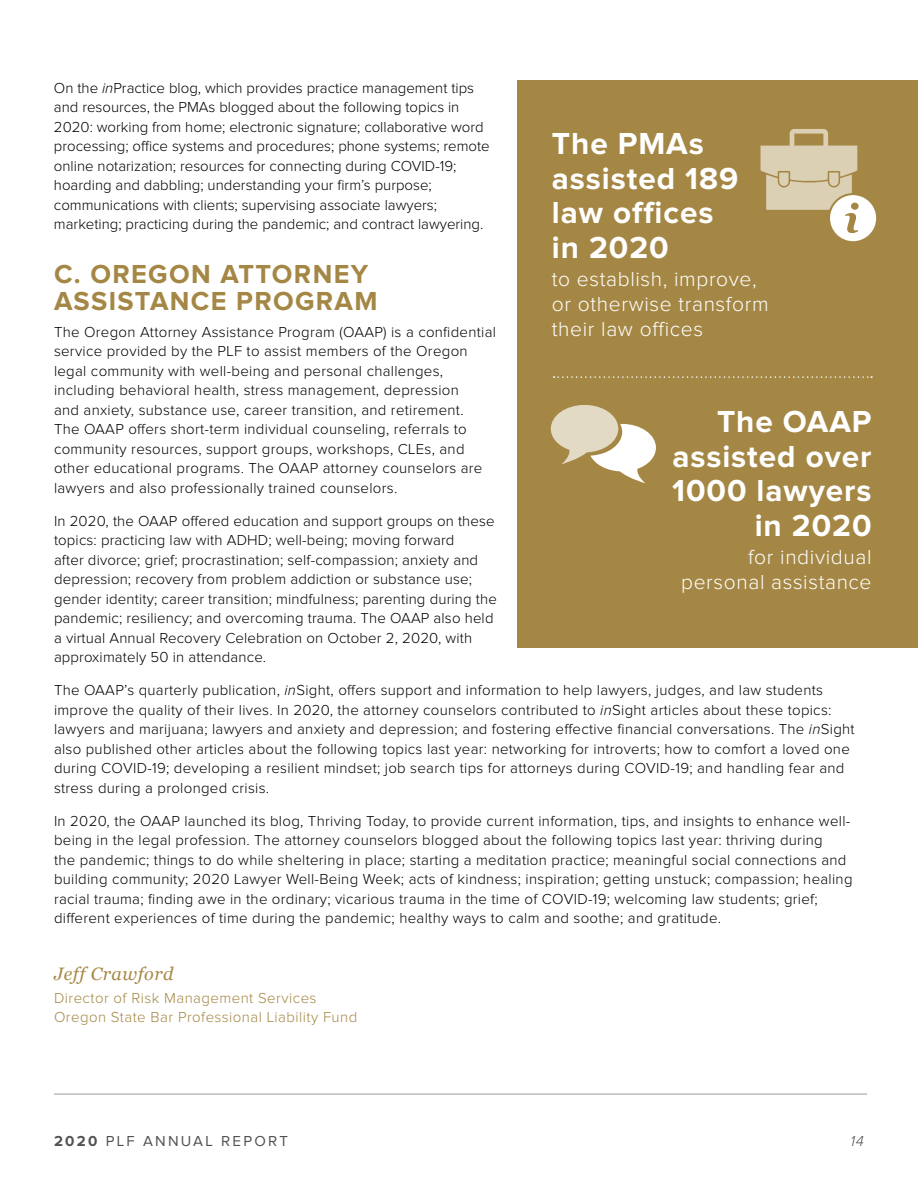
<style>
.page{position:relative;width:918px;height:1188px;background:#fff}
.page>*{position:absolute;margin:0;border:0;box-sizing:border-box;transform-origin:0 0}
.t1{font:700 31.5px/34.5px "Proxima Nova";letter-spacing:.03em;color:#fff}
.t2{font:700 27px/27px "Proxima Nova";letter-spacing:.05em;color:#a58745}
.t3{font:300 21px/25.2px "Proxima Nova";letter-spacing:.03em;color:#fff}
.t4{font:italic 18px "Georgia";letter-spacing:.03em;color:#a88846}
.t5{font:300 15px/19.5px "Proxima Nova";letter-spacing:.02em;color:#000}
.t6{font:300 15px/19.5px "Proxima Nova";color:#000}
.t7{font:300 15px/19.5px "Proxima Nova";letter-spacing:.03em;color:#a58745}
.t8{font:15px "Proxima Nova";letter-spacing:.15em;color:#505153}
.t9{font:italic 300 15px "Proxima Nova";color:#505153}
.s1{font-style:italic}
.s2{font-weight:700}
</style>
<div class="page">
<hr style="left:54px;top:1093px;width:813px;height:2px;background:#babcbf">
<div style="left:518px;top:81px;width:400px;height:567px;background:#a58745"></div>
<svg style="left:551px;top:405px;width:105px;height:78px"></svg>
<svg style="left:760px;top:129px;width:116px;height:112px"></svg>
<svg style="left:554px;top:376px;width:318px;height:2px"></svg>
<p class="t6" style="left:54px;top:78px;width:437px">On the <span class="s1">in</span>Practice blog, which provides practice management tips and resources, the PMAs blogged about the following topics in 2020: working from home; electronic signature; collaborative word processing; office systems and procedures; phone systems; remote online notarization; resources for connecting during COVID-19; hoarding and dabbling; understanding your firm’s purpose; communications with clients; supervising associate lawyers; marketing; practicing during the pandemic; and contract lawyering.</p>
<h2 class="t2" style="left:54px;top:262px;width:325px">C. OREGON ATTORNEY<br>ASSISTANCE PROGRAM</h2>
<p class="t5" style="left:54px;top:322px;width:444px">The Oregon Attorney Assistance Program (OAAP) is a confidential service provided by the PLF to assist members of the Oregon legal community with well-being and personal challenges, including behavioral health, stress management, depression<br>and anxiety, substance use, career transition, and retirement.<br>The OAAP offers short-term individual counseling, referrals to community resources, support groups, workshops, CLEs, and other educational programs. The OAAP attorney counselors are lawyers and also professionally trained counselors.</p>
<p class="t5" style="left:54px;top:511px;width:444px">In 2020, the OAAP offered education and support groups on these topics: practicing law with ADHD; well-being; moving forward<br>after divorce; grief; procrastination; self-compassion; anxiety and depression; recovery from problem addiction or substance use; gender identity; career transition; mindfulness; parenting during the pandemic; resiliency; and overcoming trauma. The OAAP also held a virtual Annual Recovery Celebration on October 2, 2020, with approximately 50 in attendance.</p>
<p class="t5" style="left:54px;top:681px;width:802px">The OAAP’s quarterly publication, <span class="s1">in</span>Sight, offers support and information to help lawyers, judges, and law students improve the quality of their lives. In 2020, the attorney counselors contributed to <span class="s1">in</span>Sight articles about these topics: lawyers and marijuana; lawyers and anxiety and depression; and fostering effective financial conversations. The <span class="s1">in</span>Sight also published other articles about the following topics last year: networking for introverts; how to comfort a loved one during COVID-19; developing a resilient mindset; job search tips for attorneys during COVID-19; and handling fear and stress during a prolonged crisis.</p>
<p class="t5" style="left:54px;top:811px;width:800px">In 2020, the OAAP launched its blog, Thriving Today, to provide current information, tips, and insights to enhance well&shy;being in the legal profession. The attorney counselors blogged about the following topics last year: thriving during<br>the pandemic; things to do while sheltering in place; starting a meditation practice; meaningful social connections and building community; 2020 Lawyer Well-Being Week; acts of kindness; inspiration; getting unstuck; compassion; healing racial trauma; finding awe in the ordinary; vicarious trauma in the time of COVID-19; welcoming law students; grief; different experiences of time during the pandemic; healthy ways to calm and soothe; and gratitude.</p>
<h1 class="t1" style="left:552px;top:127px;width:188px">The PMAs assisted 189 law offices in 2020</h1>
<h3 class="t3" style="left:552px;top:267px;width:218px">to establish, improve, or otherwise transform their law offices</h3>
<h1 class="t1" style="left:672px;top:405px;width:201px;text-align:right">The OAAP assisted over<br>1000 lawyers in 2020</h1>
<h3 class="t3" style="left:681px;top:545px;width:192px;text-align:right">for individual personal assistance</h3>
<p class="t4" style="left:54px;top:961px;width:121px">Jeff Crawford</p>
<p class="t7" style="left:54px;top:988px;width:305px">Director of Risk Management Services<br>Oregon State Bar Professional Liability Fund</p>
<p class="t8" style="left:54px;top:1133px;width:235px"><span class="s2">2020</span> PLF ANNUAL REPORT</p>
<p class="t9" style="left:851px;top:1134px;width:15px">14</p>
</div>
